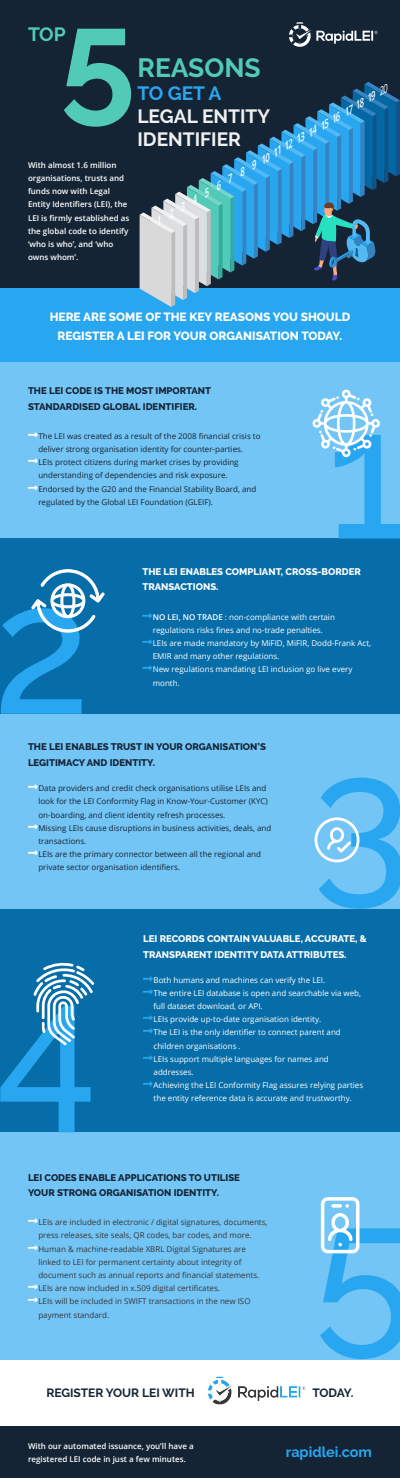
<style>
.page{position:relative;width:400px;height:1478px;background:#28a7f0}
.page>*{position:absolute;margin:0;border:0;box-sizing:border-box;transform-origin:0 0}
.subtitle{font:500 181.52px "Raleway";color:#28a7f0}
.t1{font:700 136.12px "Raleway";color:#52cab8}
.t2{font:700 26.4px "Raleway";color:#52cab8}
.t3{font:700 19.2px "Raleway";color:#f0f0f0}
.t4{font:700 19.2px "Raleway";color:#28a7f0}
.t5{font:700 19.2px "Raleway";color:#52cab8}
.t6{font:700 14.4px "Raleway";color:#28a7f0}
.t7{font:700 12px "Raleway";color:#152435}
.t8{font:800 11.88px/18.8px "Raleway";color:#fff;text-align:center}
.t9{font:italic 600 10.4px "Open Sans";color:#fff;scale:.85 1}
.t10{font:800 9.6px/15.2px "Raleway";color:#152435}
.t11{font:800 9.6px/15.2px "Raleway";color:#fff}
.t12{font:8px/13.2px "Open Sans";color:#152435}
.t13{font:8px/13.2px "Open Sans";color:#fff}
.t14{font:8px/13.2px "Open Sans";color:#383838}
.t15{font:600 8px/13.2px "Open Sans";color:#fff}
.s1{font-weight:600}
</style>
<div class="page">
<div style="left:0;top:0;width:400px;height:288px;background:#152435"></div>
<div style="left:0;top:362px;width:400px;height:177px;background:#73c5f5"></div>
<div style="left:0;top:539px;width:400px;height:175px;background:#066da9"></div>
<div style="left:0;top:714px;width:400px;height:196px;background:#73c5f5"></div>
<div style="left:0;top:1132px;width:400px;height:228px;background:#73c5f5"></div>
<div style="left:0;top:909px;width:400px;height:223px;background:#066da9"></div>
<img style="left:289px;top:22px;width:89px;height:25px">
<div style="left:0;top:1360px;width:400px;height:66px;background:#fff"></div>
<div style="left:0;top:1426px;width:400px;height:52px;background:#152435"></div>
<img style="left:208px;top:1376px;width:98px;height:29px">
<svg style="left:321px;top:1197px;width:39px;height:56px"></svg>
<svg style="left:315px;top:817px;width:45px;height:45px"></svg>
<svg style="left:312px;top:390px;width:68px;height:67px"></svg>
<svg style="left:33px;top:962px;width:61px;height:83px"></svg>
<svg style="left:31px;top:569px;width:74px;height:64px"></svg>
<svg style="left:140px;top:82px;width:260px;height:225px"></svg>
<p class="t5" style="left:28px;top:24px;width:39px">TOP</p>
<p class="t1" style="left:60px;top:-19px;width:77px">5</p>
<p class="t2" style="left:137px;top:52px;width:125px">REASONS</p>
<p class="t4" style="left:137px;top:82px;width:86px">TO GET A</p>
<p class="t3" style="left:137px;top:105px;width:134px">LEGAL ENTITY</p>
<p class="t3" style="left:137px;top:128px;width:105px">IDENTIFIER</p>
<p class="t9" style="left:340px;top:107px;width:43px;rotate:-30deg">17 18 19</p>
<p class="t9" style="left:268px;top:148px;width:92px;rotate:-30deg">11 12 13 14 15 16</p>
<p class="t15" style="left:28px;top:158px;width:103px">With almost 1.6 million organisations, trusts and funds now with Legal<br>Entity Identifiers (LEI), the<br>LEI is firmly established as the global code to identify ‘who is who’, and ‘who owns whom’.</p>
<p class="t8" style="left:50px;top:308px;width:302px">HERE ARE SOME OF THE KEY REASONS YOU SHOULD<br>REGISTER A LEI FOR YOUR ORGANISATION TODAY.</p>
<p class="t10" style="left:28px;top:383px;width:185px">THE LEI CODE IS THE MOST IMPORTANT<br>STANDARDISED GLOBAL IDENTIFIER.</p>
<p class="t12" style="left:38px;top:429px;width:224px">The LEI was created as a result of the 2008 financial crisis to deliver strong organisation identity for counter-parties.</p>
<p class="t12" style="left:38px;top:456px;width:202px">LEIs protect citizens during market crises by providing understanding of dependencies and risk exposure.</p>
<p class="t12" style="left:38px;top:482px;width:219px">Endorsed by the G20 and the Financial Stability Board, and regulated by the Global LEI Foundation (GLEIF).</p>
<p class="subtitle" style="left:327px;top:370px;width:83px">1</p>
<p class="subtitle" style="left:-7px;top:545px;width:99px">2</p>
<p class="t11" style="left:142px;top:564px;width:220px">THE LEI ENABLES COMPLIANT, CROSS-BORDER<br>TRANSACTIONS.</p>
<p class="t13" style="left:153px;top:610px;width:184px"><span class="s1">NO LEI, NO TRADE</span> : non-compliance with certain regulations risks fines and no-trade penalties.</p>
<p class="t13" style="left:153px;top:636px;width:220px">LEIs are made mandatory by MiFID, MiFIR, Dodd-Frank Act,<br>EMIR and many other regulations.</p>
<p class="t13" style="left:153px;top:663px;width:201px">New regulations mandating LEI inclusion go live every month.</p>
<p class="t10" style="left:28px;top:739px;width:239px">THE LEI ENABLES TRUST IN YOUR ORGANISATION’S<br>LEGITIMACY AND IDENTITY.</p>
<p class="t12" style="left:38px;top:781px;width:231px">Data providers and credit check organisations utilise LEIs and look for the LEI Conformity Flag in Know-Your-Customer (KYC) on-boarding, and client identity refresh processes.</p>
<p class="t12" style="left:38px;top:821px;width:234px">Missing LEIs cause disruptions in business activities, deals, and transactions.</p>
<p class="t12" style="left:38px;top:847px;width:224px">LEIs are the primary connector between all the regional and private sector organisation identifiers.</p>
<p class="subtitle" style="left:312px;top:713px;width:100px">3</p>
<p class="subtitle" style="left:-4px;top:940px;width:103px">4</p>
<p class="t11" style="left:143px;top:931px;width:225px">LEI RECORDS CONTAIN VALUABLE, ACCURATE, &amp;<br>TRANSPARENT IDENTITY DATA ATTRIBUTES.</p>
<p class="t13" style="left:154px;top:973px;width:173px">Both humans and machines can verify the LEI.</p>
<p class="t13" style="left:154px;top:986px;width:209px">The entire LEI database is open and searchable via web, full dataset download, or API.</p>
<p class="t13" style="left:154px;top:1013px;width:169px">LEIs provide up-to-date organisation identity.</p>
<p class="t13" style="left:154px;top:1026px;width:189px">The LEI is the only identifier to connect parent and children organisations .</p>
<p class="t13" style="left:154px;top:1052px;width:177px">LEIs support multiple languages for names and addresses.</p>
<p class="t13" style="left:154px;top:1079px;width:211px">Achieving the LEI Conformity Flag assures relying parties the entity reference data is accurate and trustworthy.</p>
<p class="t10" style="left:28px;top:1170px;width:214px">LEI CODES ENABLE APPLICATIONS TO UTILISE<br>YOUR STRONG ORGANISATION IDENTITY.</p>
<p class="t14" style="left:38px;top:1216px;width:231px">LEIs are included in electronic / digital signatures, documents, press releases, site seals, QR codes, bar codes, and more.</p>
<p class="t14" style="left:38px;top:1242px;width:223px">Human &amp; machine-readable XBRL Digital Signatures are linked to LEI for permanent certainty about integrity of document such as annual reports and financial statements.</p>
<p class="t14" style="left:38px;top:1282px;width:183px">LEIs are now included in x.509 digital certificates.</p>
<p class="t14" style="left:38px;top:1295px;width:214px">LEIs will be included in SWIFT transactions in the new ISO payment standard.</p>
<p class="subtitle" style="left:314px;top:1163px;width:101px">5</p>
<p class="t7" style="left:46px;top:1386px;width:150px">REGISTER YOUR LEI WITH</p>
<p class="t7" style="left:312px;top:1386px;width:43px">TODAY.</p>
<p class="t15" style="left:28px;top:1439px;width:167px">With our automated issuance, you’ll have a registered LEI code in just a few minutes.</p>
<p class="t6" style="left:286px;top:1444px;width:88px">rapidlei.com</p>
</div>
